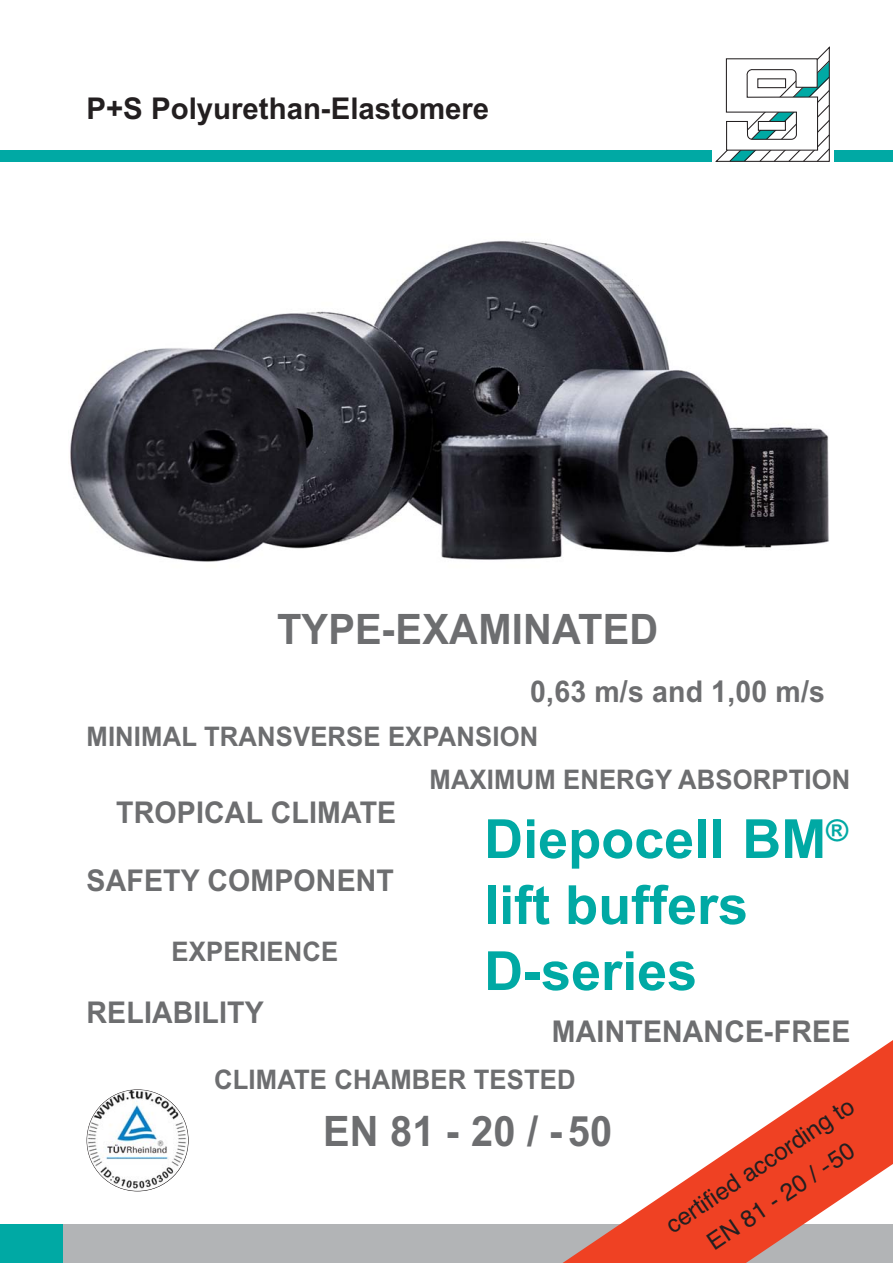
<style>
.page{position:relative;width:893px;height:1263px;background:#fff}
.page>*{position:absolute;margin:0;border:0;box-sizing:border-box;transform-origin:0 0}
.t1{font:54px/66px "Arial Bold MT OTF";color:#00a9a4}
.t2{font:42px "Arial Bold MT OTF";letter-spacing:.005em;color:#6d6e70;scale:.95 1}
.t3{font:30px "Arial Bold MT OTF";letter-spacing:.005em;color:#6d6e70;scale:.95 1}
.t4{font:700 30px "Arial";color:#231f20}
.t5{font:27px "Arial Bold MT OTF";letter-spacing:.005em;color:#6d6e70;scale:.95 1}
.t6{font:24px/37.5px "Helvetica";color:#231f20;text-align:center}
.s1{font-family:"Helvetica Neue"}
</style>
<div class="page">
<div style="left:0;top:150px;width:893px;height:12px;background:#00a9a4"></div>
<div style="left:712px;top:43px;width:121px;height:123px;background:#fff"></div>
<svg style="left:715px;top:46px;width:115px;height:116px"></svg>
<div style="left:758px;top:121px;width:27px;height:9px;background:#fff"></div>
<div style="left:758px;top:121px;width:28px;height:10px;border:1px solid #231f20"></div>
<div style="left:0;top:1225px;width:64px;height:38px;background:#00a9a4"></div>
<div style="left:64px;top:1225px;width:829px;height:38px;background:#b2b4b6"></div>
<img style="left:70px;top:241px;width:759px;height:321px">
<img style="left:87px;top:1090px;width:101px;height:101px;border-radius:50%">
<svg style="left:544px;top:1040px;width:349px;height:223px"></svg>
<p class="t4" style="left:87px;top:91px;width:404px">P+S Polyurethan-Elastomere</p>
<p class="t2" style="left:277px;top:605px;width:403px">TYPE-EXAMINATED</p>
<p class="t3" style="left:530px;top:674px;width:312px">0,63 m/s and 1,00 m/s</p>
<p class="t5" style="left:87px;top:721px;width:477px">MINIMAL TRANSVERSE EXPANSION</p>
<p class="t3" style="left:116px;top:795px;width:296px">TROPICAL CLIMATE</p>
<p class="t3" style="left:87px;top:863px;width:325px">SAFETY COMPONENT</p>
<p class="t5" style="left:172px;top:936px;width:177px">EXPERIENCE</p>
<p class="t3" style="left:87px;top:995px;width:188px">RELIABILITY</p>
<p class="t5" style="left:429px;top:764px;width:445px">MAXIMUM ENERGY ABSORPTION</p>
<p class="t1" style="left:484px;top:806px;width:366px">Diepocell BM<sup>® </sup>lift buffers<br>D-series</p>
<p class="t3" style="left:552px;top:1014px;width:316px">MAINTENANCE-FREE</p>
<p class="t5" style="left:214px;top:1063px;width:382px">CLIMATE CHAMBER TESTED</p>
<p class="t2" style="left:323px;top:1107px;width:306px">EN 81 - 20 / -50</p>
<p class="t6" style="left:659px;top:1213px;width:223px;rotate:-34deg">certified according to<br>EN 81 - 20 / <span class="s1">-</span>50</p>
</div>
